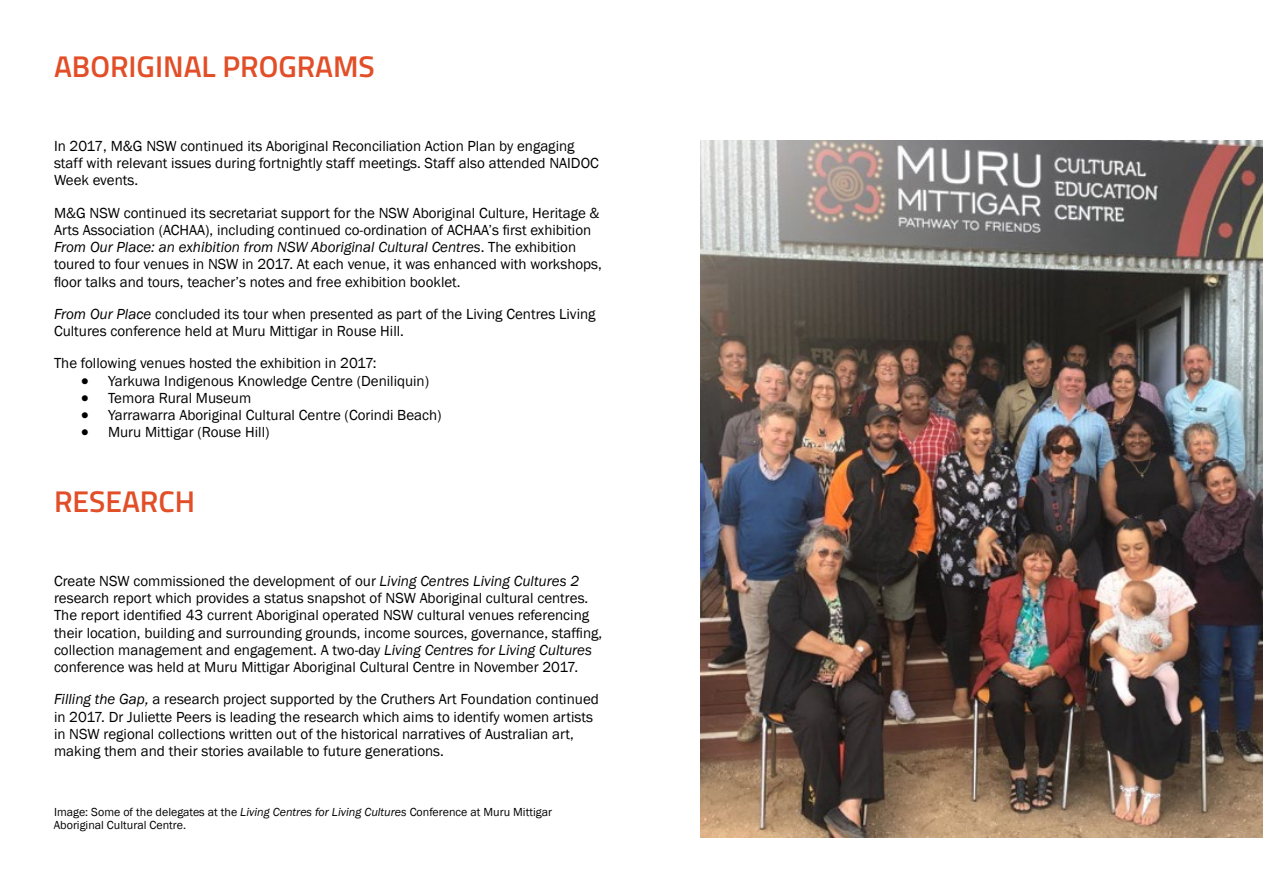
<style>
.page{position:relative;width:1263px;height:893px;background:#fff}
.page>*{position:absolute;margin:0;border:0;box-sizing:border-box;transform-origin:0 0}
.t1{font:600 30px "Titillium";color:#e24e27}
.t2{font:15px/17.2px "Franklin Gothic";color:#000}
.t3{font:12px/13.8px "Franklin Gothic";color:#000}
.s1{font-style:italic}
</style>
<div class="page">
<img style="left:700px;top:140px;width:563px;height:698px">
<h1 class="t1" style="left:54px;top:43px;width:322px">ABORIGINAL PROGRAMS</h1>
<p class="t2" style="left:54px;top:137px;width:546px">In 2017, M&amp;G NSW continued its Aboriginal Reconciliation Action Plan by engaging staff with relevant issues during fortnightly staff meetings. Staff also attended NAIDOC<br>Week events.</p>
<p class="t2" style="left:54px;top:204px;width:549px">M&amp;G NSW continued its secretariat support for the NSW Aboriginal Culture, Heritage &amp; Arts Association (ACHAA), including continued co-ordination of ACHAA’s first exhibition <span class="s1">From Our Place: an exhibition from NSW Aboriginal Cultural Centres</span>. The exhibition toured to four venues in NSW in 2017. At each venue, it was enhanced with workshops, floor talks and tours, teacher’s notes and free exhibition booklet.</p>
<p class="t2" style="left:54px;top:305px;width:543px"><span class="s1">From Our Place</span> concluded its tour when presented as part of the Living Centres Living<br>Cultures conference held at Muru Mittigar in Rouse Hill.</p>
<p class="t2" style="left:54px;top:355px;width:324px">The following venues hosted the exhibition in 2017:</p>
<p class="t2" style="left:81px;top:372px;width:350px">• Yarkuwa Indigenous Knowledge Centre (Deniliquin)</p>
<p class="t2" style="left:81px;top:389px;width:172px">• Temora Rural Museum</p>
<p class="t2" style="left:81px;top:407px;width:362px">• Yarrawarra Aboriginal Cultural Centre (Corindi Beach)</p>
<p class="t2" style="left:81px;top:424px;width:190px">• Muru Mittigar (Rouse Hill)</p>
<h1 class="t1" style="left:54px;top:479px;width:143px">RESEARCH</h1>
<p class="t2" style="left:54px;top:573px;width:550px">Create NSW commissioned the development of our <span class="s1">Living Centres Living Cultures 2 </span>research report which provides a status snapshot of NSW Aboriginal cultural centres.<br>The report identified 43 current Aboriginal operated NSW cultural venues referencing their location, building and surrounding grounds, income sources, governance, staffing, collection management and engagement. A two-day <span class="s1">Living Centres for Living Cultures </span>conference was held at Muru Mittigar Aboriginal Cultural Centre in November 2017.</p>
<p class="t2" style="left:54px;top:691px;width:546px"><span class="s1">Filling the Gap,</span> a research project supported by the Cruthers Art Foundation continued in 2017. Dr Juliette Peers is leading the research which aims to identify women artists in NSW regional collections written out of the historical narratives of Australian art, making them and their stories available to future generations.</p>
<p class="t3" style="left:54px;top:805px;width:499px">Image: Some of the delegates at the <span class="s1">Living Centres for Living Cultures</span> Conference at Muru Mittigar<br>Aboriginal Cultural Centre.</p>
</div>
